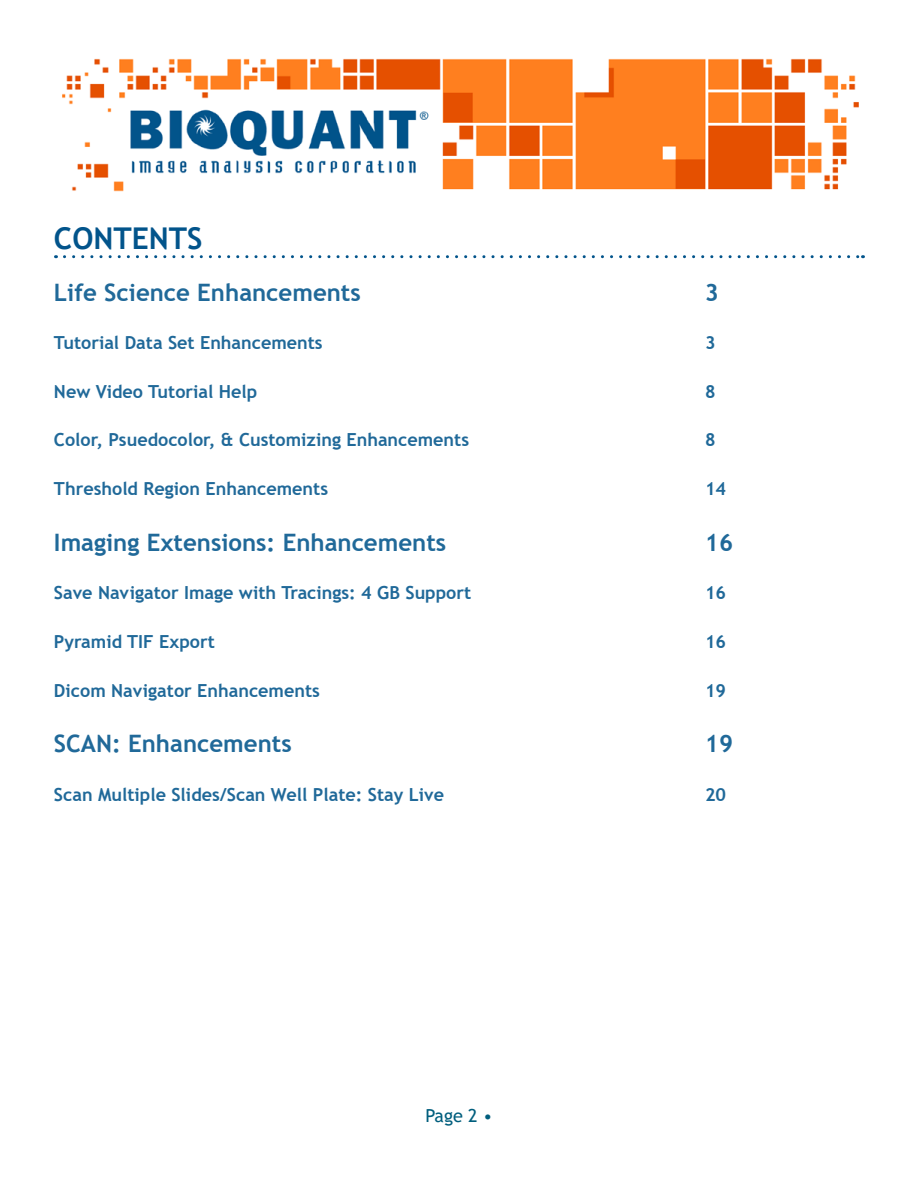
<style>
.page{position:relative;width:918px;height:1188px;background:#fff}
.page>*{position:absolute;margin:0;border:0;box-sizing:border-box;transform-origin:0 0}
.t1{font:700 30px "Trebuchet MS";color:#02548b}
.t2{font:700 24px "Trebuchet MS";color:#206999}
.t3{font:700 18px "Trebuchet MS";color:#206999}
.t4{font:18px "Trebuchet MS";color:#005e7d}
</style>
<div class="page">
<img style="left:62px;top:58px;width:797px;height:134px">
<svg style="left:64px;top:255px;width:799px;height:3px"></svg>
<h1 class="t1" style="left:54px;top:220px;width:150px">CONTENTS</h1>
<h2 class="t2" style="left:54px;top:277px;width:308px">Life Science Enhancements</h2>
<h2 class="t2" style="left:705px;top:277px;width:16px">3</h2>
<p class="t3" style="left:54px;top:331px;width:270px">Tutorial Data Set Enhancements</p>
<p class="t3" style="left:705px;top:331px;width:12px">3</p>
<p class="t3" style="left:54px;top:380px;width:205px">New Video Tutorial Help</p>
<p class="t3" style="left:705px;top:380px;width:12px">8</p>
<p class="t3" style="left:54px;top:429px;width:417px">Color, Psuedocolor, &amp; Customizing Enhancements</p>
<p class="t3" style="left:705px;top:429px;width:12px">8</p>
<p class="t3" style="left:54px;top:477px;width:276px">Threshold Region Enhancements</p>
<p class="t3" style="left:705px;top:477px;width:23px">14</p>
<h2 class="t2" style="left:54px;top:527px;width:394px">Imaging Extensions: Enhancements</h2>
<h2 class="t2" style="left:705px;top:527px;width:30px">16</h2>
<p class="t3" style="left:54px;top:582px;width:419px">Save Navigator Image with Tracings: 4 GB Support</p>
<p class="t3" style="left:705px;top:582px;width:23px">16</p>
<p class="t3" style="left:54px;top:630px;width:162px">Pyramid TIF Export</p>
<p class="t3" style="left:705px;top:630px;width:23px">16</p>
<p class="t3" style="left:54px;top:679px;width:267px">Dicom Navigator Enhancements</p>
<p class="t3" style="left:705px;top:679px;width:23px">19</p>
<h2 class="t2" style="left:54px;top:729px;width:239px">SCAN: Enhancements</h2>
<h2 class="t2" style="left:705px;top:729px;width:30px">19</h2>
<p class="t3" style="left:54px;top:783px;width:392px">Scan Multiple Slides/Scan Well Plate: Stay Live</p>
<p class="t3" style="left:705px;top:783px;width:23px">20</p>
<p class="t4" style="left:425px;top:1104px;width:69px">Page 2 •</p>
</div>
